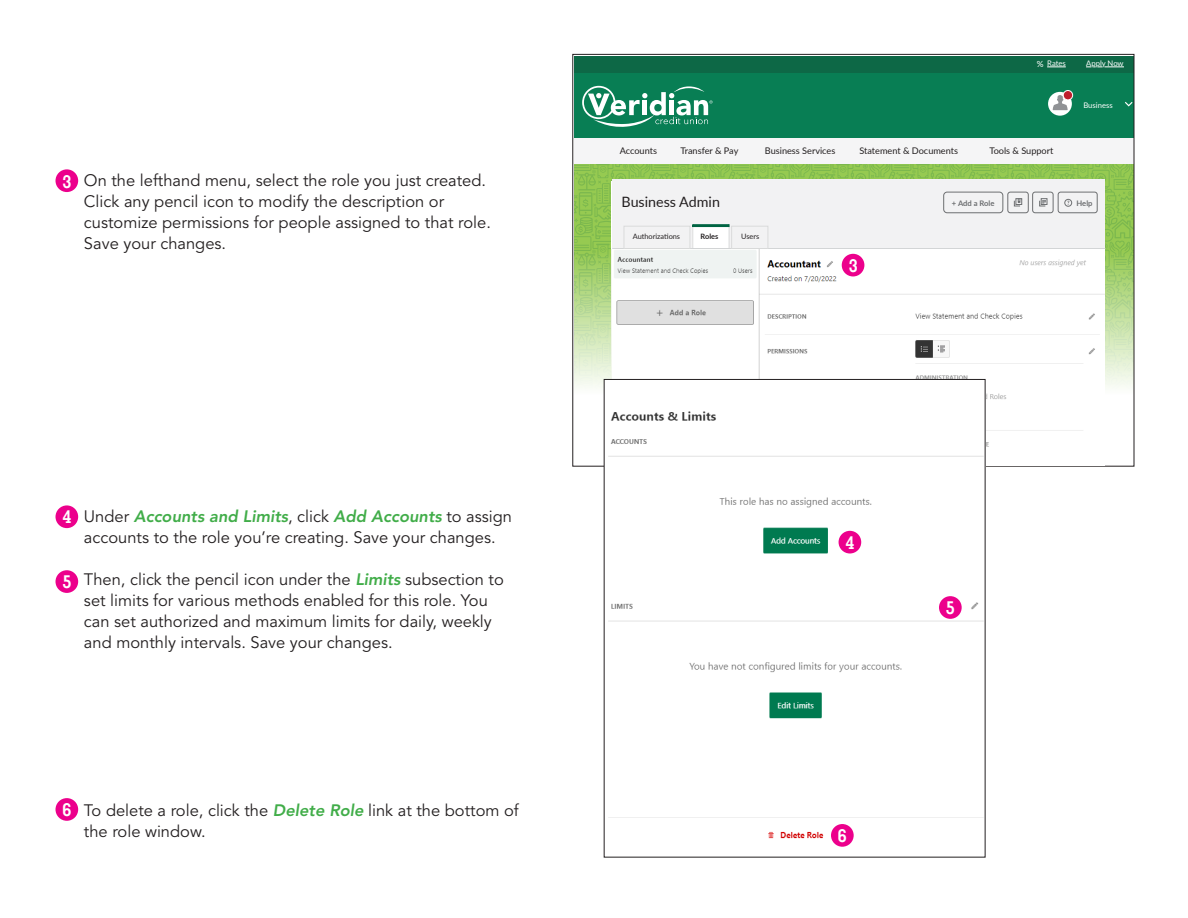
<style>
.page{position:relative;width:1188px;height:918px;background:#fff}
.page>*{position:absolute;margin:0;border:0;box-sizing:border-box;transform-origin:0 0}
.t1{font:700 18px "Memphis LT Std";color:#fff}
.t2{font:16.5px/21px "Avenir";color:#231f20}
.t3{font:14.25px "Lato";color:#231f20}
.t4{font:9.15px "Lato";color:#231f20}
.t5{font:7.65px "Lato";color:#fff}
.t6{font:700 7.65px "Lato";color:#6d6f71}
.t7{font:7.35px "Lato";color:#231f20}
.t8{font:700 7.35px "Lato";color:#231f20}
.s1{font-size:8.55px}
.s2{font-weight:800;font-style:italic;color:#41ad49}
</style>
<div class="page">
<svg style="left:574px;top:164px;width:558px;height:45px;background:#8dc350"></svg>
<svg style="left:574px;top:209px;width:558px;height:256px"></svg>
<div style="left:574px;top:56px;width:560px;height:28px;background:#0d6846"></div>
<div style="left:574px;top:136px;width:560px;height:28px;background:#f5f5f6"></div>
<div style="left:574px;top:74px;width:560px;height:64px;background:#087e54"></div>
<svg style="left:582px;top:86px;width:131px;height:41px"></svg>
<svg style="left:1048px;top:92px;width:24px;height:24px"></svg>
<div style="left:1063px;top:91px;width:10px;height:9px;background:#bf1e2d;border-radius:50%"></div>
<div style="left:1063px;top:90px;width:10px;height:10px;border:1px solid #fff;border-radius:50%"></div>
<svg style="left:1125px;top:102px;width:7px;height:5px"></svg>
<svg style="left:1053px;top:95px;width:15px;height:15px"></svg>
<svg style="left:1047px;top:67px;width:19px;height:1px"></svg>
<svg style="left:1086px;top:67px;width:38px;height:1px"></svg>
<div style="left:56px;top:169px;width:22px;height:23px;background:#ec008c;border-radius:50%"></div>
<div style="left:613px;top:179px;width:492px;height:69px;background:#f2f2f3"></div>
<div style="left:693px;top:226px;width:36px;height:23px;background:#fff"></div>
<div style="left:693px;top:226px;width:36px;height:23px;border:1px solid #dadbdb"></div>
<div style="left:1064px;top:199px;width:8px;height:8px;border:1px solid #6d6f71;border-radius:50%"></div>
<div style="left:1058px;top:192px;width:40px;height:21px;border:1px solid #6d6f71;border-radius:3px"></div>
<div style="left:943px;top:192px;width:60px;height:21px;border:1px solid #6d6f71;border-radius:3px"></div>
<div style="left:1032px;top:192px;width:21px;height:21px;border:1px solid #6d6f71;border-radius:3px"></div>
<div style="left:1007px;top:192px;width:22px;height:21px;border:1px solid #6d6f71;border-radius:3px"></div>
<div style="left:1041px;top:198px;width:6px;height:7px;border:1px solid #6d6f71"></div>
<svg style="left:1039px;top:200px;width:7px;height:7px"></svg>
<div style="left:1016px;top:198px;width:6px;height:7px;border:1px solid #6d6f71"></div>
<svg style="left:1014px;top:198px;width:7px;height:9px"></svg>
<hr style="left:612px;top:248px;width:493px;height:1px;background:#d1d3d4">
<div style="left:624px;top:226px;width:66px;height:23px;border:1px solid #dadbdb"></div>
<div style="left:693px;top:224px;width:36px;height:3px;border:1px solid #006442"></div>
<div style="left:731px;top:226px;width:37px;height:23px;border:1px solid #dadbdb"></div>
<img style="left:612px;top:249px;width:493px;height:216px">
<div style="left:842px;top:254px;width:22px;height:22px;background:#ec008c;border-radius:50%"></div>
<img style="left:606px;top:381px;width:378px;height:466px">
<div style="left:56px;top:505px;width:22px;height:23px;background:#ec008c;border-radius:50%"></div>
<div style="left:839px;top:531px;width:22px;height:23px;background:#ec008c;border-radius:50%"></div>
<div style="left:56px;top:570px;width:22px;height:23px;background:#ec008c;border-radius:50%"></div>
<div style="left:939px;top:596px;width:23px;height:23px;background:#ec008c;border-radius:50%"></div>
<div style="left:56px;top:798px;width:22px;height:23px;background:#ec008c;border-radius:50%"></div>
<div style="left:831px;top:824px;width:23px;height:23px;background:#ec008c;border-radius:50%"></div>
<p class="t5" style="left:1037px;top:58px;width:30px"><span class="s1">%</span> Rates</p>
<p class="t5" style="left:1086px;top:58px;width:39px">Apply Now</p>
<p class="t5" style="left:1083px;top:100px;width:31px">Business</p>
<p class="t4" style="left:620px;top:144px;width:39px">Accounts</p>
<p class="t4" style="left:680px;top:144px;width:60px">Transfer &amp; Pay</p>
<p class="t4" style="left:765px;top:144px;width:72px">Business Services</p>
<p class="t4" style="left:859px;top:144px;width:100px">Statement &amp; Documents</p>
<p class="t4" style="left:989px;top:144px;width:66px">Tools &amp; Support</p>
<p class="t1" style="left:62px;top:170px;width:10px">3</p>
<p class="t2" style="left:84px;top:171px;width:408px">On the lefthand menu, select the role you just created.<br>Click any pencil icon to modify the description or customize permissions for people assigned to that role.<br>Save your changes.</p>
<p class="t3" style="left:622px;top:192px;width:100px">Business Admin</p>
<p class="t7" style="left:633px;top:231px;width:49px">Authorizations</p>
<p class="t7" style="left:741px;top:231px;width:20px">Users</p>
<p class="t8" style="left:701px;top:231px;width:19px">Roles</p>
<p class="t6" style="left:952px;top:197px;width:44px">+ Add a Role</p>
<p class="t6" style="left:1077px;top:197px;width:18px">Help</p>
<p class="t1" style="left:849px;top:254px;width:10px">3</p>
<p class="t1" style="left:62px;top:506px;width:10px">4</p>
<p class="t1" style="left:62px;top:570px;width:10px">5</p>
<p class="t2" style="left:84px;top:507px;width:430px">Under <span class="s2">Accounts and Limits</span>, click <span class="s2">Add Accounts</span> to assign accounts to the role you’re creating. Save your changes.</p>
<p class="t2" style="left:84px;top:570px;width:421px">Then, click the pencil icon under the <span class="s2">Limits</span> subsection to set limits for various methods enabled for this role. You can set authorized and maximum limits for daily, weekly and monthly intervals. Save your changes.</p>
<p class="t1" style="left:846px;top:531px;width:10px">4</p>
<p class="t1" style="left:946px;top:596px;width:10px">5</p>
<p class="t1" style="left:62px;top:798px;width:10px">6</p>
<p class="t2" style="left:84px;top:801px;width:436px">To delete a role, click the <span class="s2">Delete Role</span> link at the bottom of the role window.</p>
<p class="t1" style="left:838px;top:824px;width:10px">6</p>
</div>
